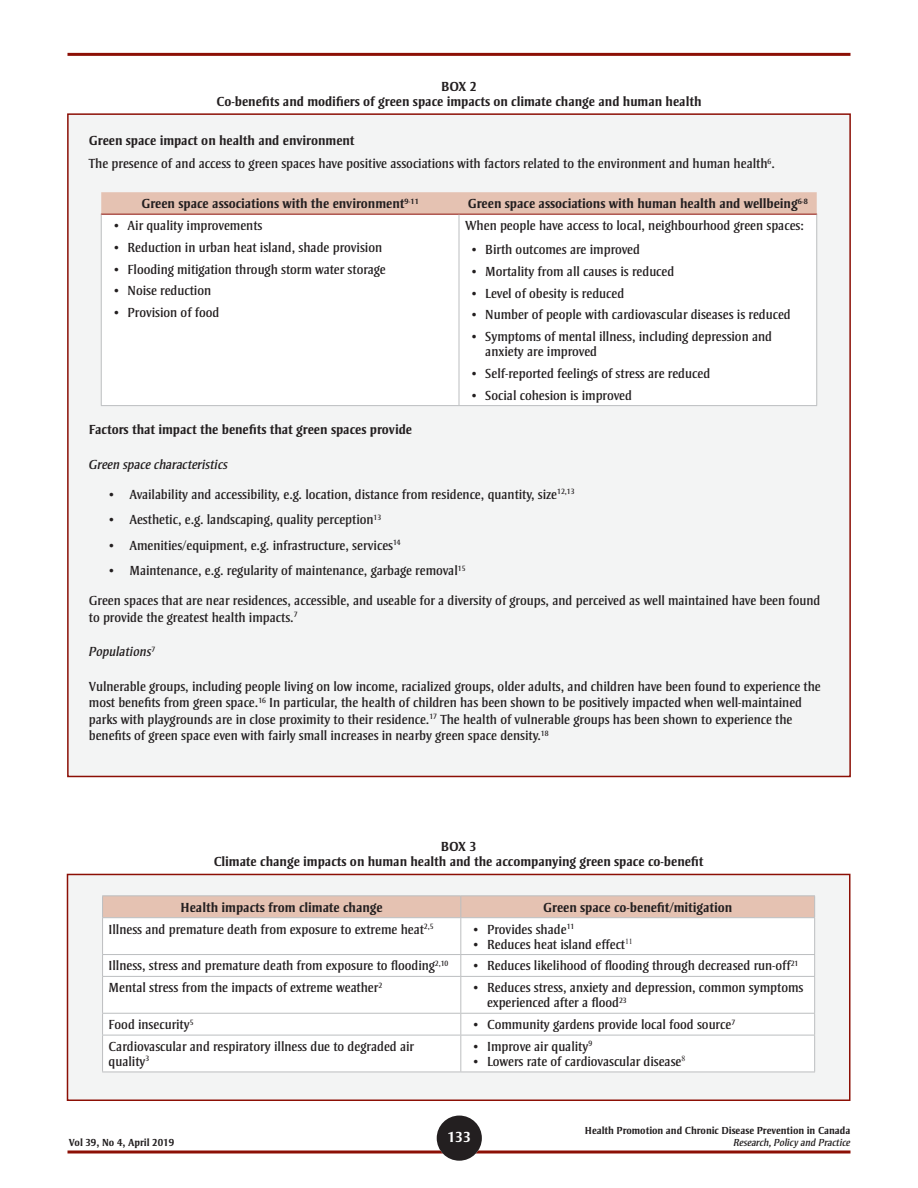
<style>
.page{position:relative;width:918px;height:1188px;background:#fff}
.page>*{position:absolute;margin:0;border:0;box-sizing:border-box;transform-origin:0 0}
.t1{font:700 15px "Strayhorn MT Std";color:#fff}
.BODY{font:13.5px/16.5px "Strayhorn MT Std";color:#231f20}
.Tableau_Body{font:13.5px/15px "Strayhorn MT Std";color:#231f20}
.Tableau_titre{font:700 13.5px/15px "Strayhorn MT Std";color:#231f20;text-align:center}
.Tableau_Body-2{font:700 13.5px "Strayhorn MT Std";color:#231f20}
.BODY-2{font:700 13.5px "Strayhorn MT Std";color:#231f20}
.Tableau_titre_de_col{font:700 13.5px "Strayhorn MT Std";color:#231f20}
.BODY-3{font:italic 13.5px "Strayhorn MT Std";color:#231f20}
.t2{font:700 10.5px "Strayhorn MT Std";color:#231f20}
.t3{font:italic 10.5px "Strayhorn MT Std";color:#231f20}
</style>
<div class="page">
<svg style="left:68px;top:1150px;width:782px;height:4px;background:#a84a43"></svg>
<hr style="left:68px;top:53px;width:782px;height:3px;background:#8c0f05">
<div style="left:437px;top:1116px;width:45px;height:45px;background:#231f20;border-radius:50%"></div>
<div style="left:68px;top:114px;width:782px;height:662px;background:#f3f4f4"></div>
<svg style="left:101px;top:192px;width:716px;height:22px;background:#e3bfb0"></svg>
<div style="left:102px;top:215px;width:714px;height:190px;background:#fff"></div>
<hr style="left:101px;top:214px;width:358px;height:1px;background:#8c0f05">
<hr style="left:459px;top:214px;width:358px;height:1px;background:#8c0f05">
<hr style="left:101px;top:215px;width:1px;height:190px;background:#bcbec0">
<hr style="left:459px;top:215px;width:1px;height:190px;background:#bcbec0">
<hr style="left:816px;top:215px;width:1px;height:190px;background:#bcbec0">
<hr style="left:101px;top:405px;width:358px;height:1px;background:#bcbec0">
<hr style="left:459px;top:405px;width:358px;height:1px;background:#bcbec0">
<div style="left:68px;top:874px;width:782px;height:226px;background:#f3f4f4"></div>
<div style="left:103px;top:918px;width:711px;height:154px;background:#fff"></div>
<hr style="left:102px;top:895px;width:359px;height:1px;background:#bcbec0">
<hr style="left:461px;top:895px;width:354px;height:1px;background:#bcbec0">
<div style="left:102px;top:896px;width:713px;height:21px;background:#e5c2b2"></div>
<hr style="left:102px;top:917px;width:359px;height:1px;background:#bcbec0">
<hr style="left:102px;top:918px;width:1px;height:36px;background:#bcbec0">
<hr style="left:461px;top:917px;width:354px;height:1px;background:#bcbec0">
<hr style="left:460px;top:918px;width:1px;height:36px;background:#bcbec0">
<hr style="left:814px;top:918px;width:1px;height:36px;background:#bcbec0">
<hr style="left:102px;top:954px;width:359px;height:1px;background:#bcbec0">
<svg style="left:102px;top:955px;width:1px;height:21px"></svg>
<hr style="left:461px;top:954px;width:354px;height:1px;background:#bcbec0">
<svg style="left:460px;top:955px;width:1px;height:21px"></svg>
<svg style="left:814px;top:955px;width:1px;height:21px"></svg>
<hr style="left:102px;top:976px;width:359px;height:1px;background:#bcbec0">
<hr style="left:102px;top:977px;width:1px;height:36px;background:#bcbec0">
<hr style="left:461px;top:976px;width:354px;height:1px;background:#bcbec0">
<hr style="left:460px;top:977px;width:1px;height:36px;background:#bcbec0">
<hr style="left:814px;top:977px;width:1px;height:36px;background:#bcbec0">
<hr style="left:102px;top:1013px;width:359px;height:1px;background:#bcbec0">
<svg style="left:102px;top:1014px;width:1px;height:21px"></svg>
<hr style="left:461px;top:1013px;width:354px;height:1px;background:#bcbec0">
<svg style="left:460px;top:1014px;width:1px;height:21px"></svg>
<svg style="left:814px;top:1014px;width:1px;height:21px"></svg>
<hr style="left:102px;top:1035px;width:359px;height:1px;background:#bcbec0">
<hr style="left:102px;top:1035px;width:1px;height:37px;background:#bcbec0">
<hr style="left:102px;top:1072px;width:359px;height:1px;background:#bcbec0">
<hr style="left:461px;top:1035px;width:354px;height:1px;background:#bcbec0">
<hr style="left:460px;top:1035px;width:1px;height:37px;background:#bcbec0">
<hr style="left:814px;top:1035px;width:1px;height:37px;background:#bcbec0">
<hr style="left:461px;top:1072px;width:354px;height:1px;background:#bcbec0">
<div style="left:67px;top:874px;width:783px;height:227px;border:2px solid #8c0f05"></div>
<p class="Tableau_titre" style="left:217px;top:79px;width:486px">BOX 2<br>Co-benefits and modifiers of green space impacts on climate change and human health</p>
<p class="BODY-2" style="left:89px;top:133px;width:267px">Green space impact on health and environment</p>
<p class="BODY" style="left:89px;top:156px;width:688px">The presence of and access to green spaces have positive associations with factors related to the environment and human health<sup>6</sup>.</p>
<p class="Tableau_Body-2" style="left:141px;top:196px;width:279px">Green space associations with the environment<sup>9-11</sup></p>
<p class="Tableau_Body-2" style="left:468px;top:196px;width:342px">Green space associations with human health and wellbeing<sup>6-8</sup></p>
<p class="BODY" style="left:114px;top:217px;width:150px">• Air quality improvements</p>
<p class="BODY" style="left:114px;top:239px;width:270px">• Reduction in urban heat island, shade provision</p>
<p class="BODY" style="left:114px;top:261px;width:273px">• Flooding mitigation through storm water storage</p>
<p class="BODY" style="left:114px;top:283px;width:99px">• Noise reduction</p>
<p class="BODY" style="left:114px;top:304px;width:107px">• Provision of food</p>
<p class="Tableau_Body" style="left:465px;top:218px;width:340px">When people have access to local, neighbourhood green spaces:</p>
<p class="BODY" style="left:472px;top:241px;width:170px">• Birth outcomes are improved</p>
<p class="BODY" style="left:472px;top:263px;width:204px">• Mortality from all causes is reduced</p>
<p class="BODY" style="left:472px;top:285px;width:154px">• Level of obesity is reduced</p>
<p class="BODY" style="left:472px;top:307px;width:321px">• Number of people with cardiovascular diseases is reduced</p>
<p class="BODY" style="left:485px;top:329px;width:288px;line-height:15px;text-indent:-14px">• Symptoms of mental illness, including depression and anxiety are improved</p>
<p class="BODY" style="left:472px;top:365px;width:240px">• Self-reported feelings of stress are reduced</p>
<p class="BODY" style="left:472px;top:387px;width:162px">• Social cohesion is improved</p>
<p class="BODY-2" style="left:89px;top:422px;width:325px">Factors that impact the benefits that green spaces provide</p>
<p class="BODY-3" style="left:89px;top:457px;width:140px">Green space characteristics</p>
<p class="BODY" style="left:109px;top:486px;width:467px">• Availability and accessibility, e.g. location, distance from residence, quantity, size<sup>12,13</sup></p>
<p class="BODY" style="left:109px;top:512px;width:274px">• Aesthetic, e.g. landscaping, quality perception<sup>13</sup></p>
<p class="BODY" style="left:109px;top:537px;width:293px">• Amenities/equipment, e.g. infrastructure, services<sup>14</sup></p>
<p class="BODY" style="left:109px;top:563px;width:358px">• Maintenance, e.g. regularity of maintenance, garbage removal<sup>15</sup></p>
<p class="BODY" style="left:89px;top:593px;width:733px">Green spaces that are near residences, accessible, and useable for a diversity of groups, and perceived as well maintained have been found to provide the greatest health impacts.<sup>7</sup></p>
<p class="BODY-3" style="left:89px;top:644px;width:68px">Populations<sup>7</sup></p>
<p class="BODY" style="left:89px;top:678px;width:733px">Vulnerable groups, including people living on low income, racialized groups, older adults, and children have been found to experience the most benefits from green space.<sup>16</sup> In particular, the health of children has been shown to be positively impacted when well-maintained parks with playgrounds are in close proximity to their residence.<sup>17</sup> The health of vulnerable groups has been shown to experience the benefits of green space even with fairly small increases in nearby green space density.<sup>18</sup></p>
<p class="Tableau_titre" style="left:214px;top:839px;width:491px">BOX 3<br>Climate change impacts on human health and the accompanying green space co-benefit</p>
<p class="Tableau_titre_de_col" style="left:181px;top:899px;width:204px">Health impacts from climate change</p>
<p class="Tableau_titre_de_col" style="left:543px;top:899px;width:190px">Green space co-benefit/mitigation</p>
<p class="Tableau_Body" style="left:109px;top:922px;width:326px">Illness and premature death from exposure to extreme heat<sup>2,5</sup></p>
<p class="BODY" style="left:474px;top:921px;width:102px">• Provides shade<sup>11</sup></p>
<p class="BODY" style="left:474px;top:936px;width:161px">• Reduces heat island effect<sup>11</sup></p>
<p class="Tableau_Body" style="left:109px;top:958px;width:341px">Illness, stress and premature death from exposure to flooding<sup>2,10</sup></p>
<p class="BODY" style="left:474px;top:958px;width:326px">• Reduces likelihood of flooding through decreased run-off<sup>21</sup></p>
<p class="Tableau_Body" style="left:109px;top:980px;width:275px">Mental stress from the impacts of extreme weather<sup>2</sup></p>
<p class="BODY" style="left:487px;top:980px;width:318px;line-height:15px;text-indent:-14px">• Reduces stress, anxiety and depression, common symptoms experienced after a flood<sup>23</sup></p>
<p class="Tableau_Body" style="left:109px;top:1017px;width:86px">Food insecurity<sup>5</sup></p>
<p class="BODY" style="left:474px;top:1016px;width:263px">• Community gardens provide local food source<sup>7</sup></p>
<p class="Tableau_Body" style="left:109px;top:1039px;width:307px">Cardiovascular and respiratory illness due to degraded air quality<sup>3</sup></p>
<p class="BODY" style="left:474px;top:1038px;width:120px">• Improve air quality<sup>9</sup></p>
<p class="BODY" style="left:474px;top:1053px;width:213px">• Lowers rate of cardiovascular disease<sup>8</sup></p>
<p class="t2" style="left:585px;top:1125px;width:267px">Health Promotion and Chronic Disease Prevention in Canada</p>
<p class="t1" style="left:447px;top:1128px;width:25px">133</p>
<p class="t2" style="left:69px;top:1137px;width:107px">Vol 39, No 4, April 2019</p>
<p class="t3" style="left:733px;top:1137px;width:119px">Research, Policy and Practice</p>
</div>
